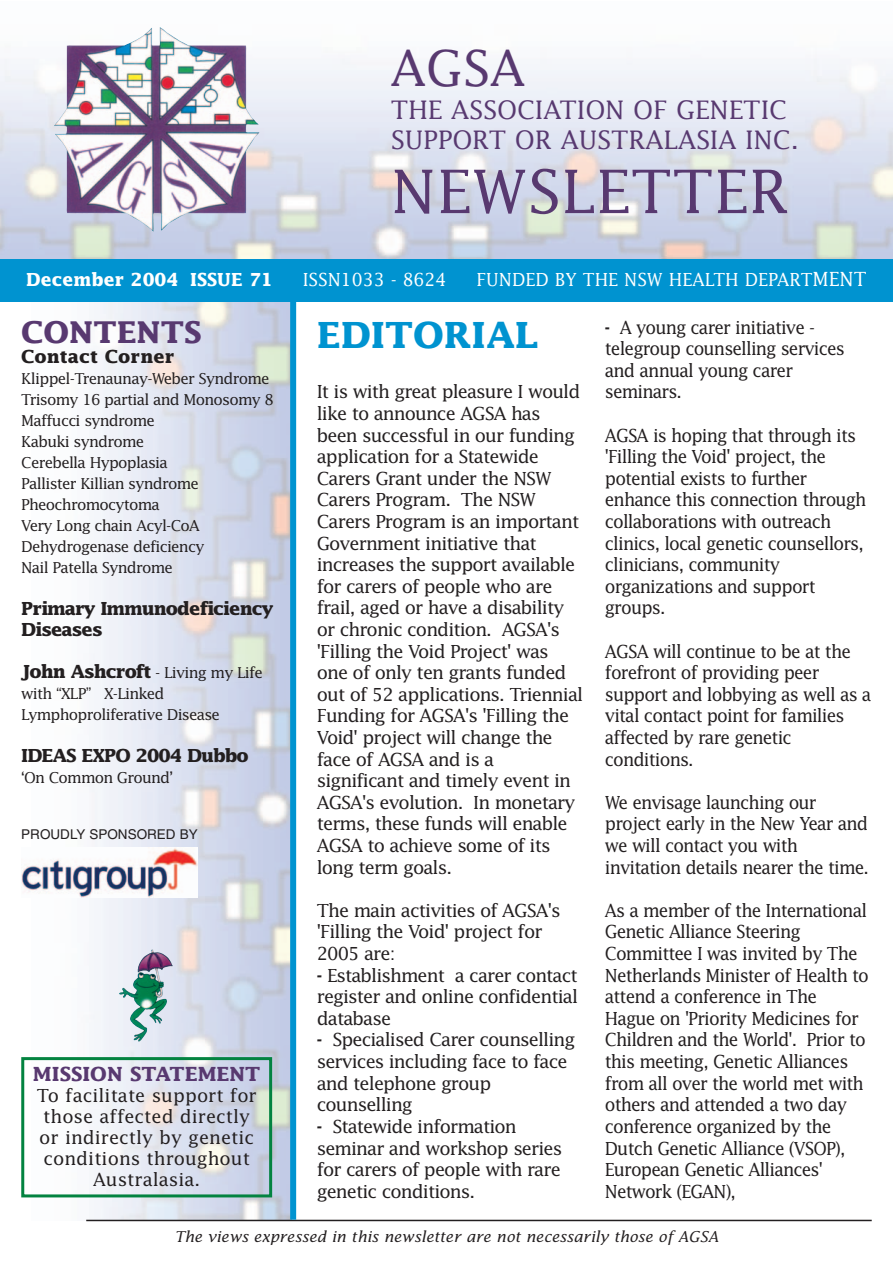
<style>
.page{position:relative;width:893px;height:1263px;background:#fff}
.page>*{position:absolute;margin:0;border:0;box-sizing:border-box;transform-origin:0 0}
.t1{font:60px "Lucida";letter-spacing:.005em;color:#583970}
.t2{font:49.5px "Lucida";color:#583970}
.t3{font:700 36px "Lucida";color:#0093d0}
.t4{font:700 30px "Lucida";color:#583970}
.t5{font:25.5px/30px "Lucida";letter-spacing:-.005em;color:#583970}
.t6{font:700 19.5px "Lucida";color:#583970}
.t7{font:18px/21.6px "Lucida";letter-spacing:-.05em;color:#231f20;scale:.95 1}
.t8{font:18px/21.6px "Lucida";letter-spacing:-.05em;color:#231f20}
.t9{font:18px/21px "Lucida";color:#231f20;text-align:center}
.t10{font:700 18px/21px "Lucida";letter-spacing:-.055em;color:#231f20}
.t11{font:18px "Lucida";color:#fff;scale:.96 1}
.t12{font:700 18px "Lucida";color:#fff;scale:.96 1}
.t13{font:700 18px "Lucida";color:#231f20}
.t14{font:15px/21px "Lucida";letter-spacing:-.05em;color:#231f20}
.t15{font:italic 15px "Lucida";color:#231f20}
.t16{font:13.5px "Helvetica";color:#231f20}
.s1{font-size:19.5px}
.s2{font-weight:700;font-size:18px}
.s3{font-weight:700}
</style>
<div class="page">
<img style="left:32px;top:301px;width:258px;height:919px">
<hr style="left:86px;top:1220px;width:786px;height:1px;background:#231f20">
<div style="left:0;top:259px;width:893px;height:42px;background:#0093d0"></div>
<div style="left:290px;top:259px;width:6px;height:961px;background:#0093d0"></div>
<div style="left:21px;top:1057px;width:251px;height:140px;border:3px solid #038340"></div>
<img style="left:54px;top:27px;width:205px;height:205px">
<img style="left:119px;top:949px;width:54px;height:93px">
<img style="left:21px;top:847px;width:176px;height:50px">
<h2 class="t2" style="left:391px;top:40px;width:136px">AGSA</h2>
<h3 class="t5" style="left:391px;top:95px;width:410px">THE ASSOCIATION OF GENETIC<br>SUPPORT OR AUSTRALASIA INC.</h3>
<h1 class="t1" style="left:391px;top:157px;width:400px">NEWSLETTER</h1>
<p class="t12" style="left:26px;top:269px;width:258px">December 2004 ISSUE 71</p>
<p class="t11" style="left:303px;top:269px;width:151px">ISSN1033 - 8624</p>
<p class="t11" style="left:476px;top:269px;width:408px">FUNDED BY THE NSW HEALTH DEPART<span class="s1">MENT</span></p>
<h3 class="t4" style="left:21px;top:315px;width:182px">CONTENTS</h3>
<p class="t13" style="left:21px;top:346px;width:155px">Contact Corner</p>
<p class="t14" style="left:21px;top:368px;width:254px">Klippel-Trenaunay-Weber Syndrome<br>Trisomy 16 partial and Monosomy 8<br>Maffucci syndrome<br>Kabuki syndrome<br>Cerebella Hypoplasia<br>Pallister Killian syndrome<br>Pheochromocytoma<br>Very Long chain Acyl-CoA<br>Dehydrogenase deficiency<br>Nail Patella Syndrome</p>
<p class="t10" style="left:21px;top:598px;width:254px">Primary Immunodeficiency<br>Diseases</p>
<p class="t14" style="left:21px;top:662px;width:243px"><span class="s2">John Ashcroft</span> - Living my Life with “XLP” X-Linked<br>Lymphoproliferative Disease</p>
<p class="t10" style="left:21px;top:745px;width:229px">IDEAS EXPO 2004 Dubbo</p>
<p class="t14" style="left:21px;top:767px;width:153px">‘On Common Ground’</p>
<p class="t16" style="left:21px;top:829px;width:178px">PROUDLY SPONSORED BY</p>
<p class="t6" style="left:33px;top:1062px;width:229px">MISSION STATEMENT</p>
<p class="t9" style="left:37px;top:1085px;width:222px">To facilitate support for those affected directly or indirectly by genetic conditions throughout<br>Australasia.</p>
<h3 class="t3" style="left:317px;top:314px;width:223px">EDITORIAL</h3>
<p class="t8" style="left:317px;top:381px;width:268px">It is with great pleasure I would like to announce AGSA has been successful in our funding application for a Statewide<br>Carers Grant under the NSW<br>Carers Program. The NSW<br>Carers Program is an important<br>Government initiative that increases the support available for carers of people who are frail, aged or have a disability or chronic condition. AGSA's 'Filling the Void Project' was one of only ten grants funded out of 52 applications. Triennial<br>Funding for AGSA's 'Filling the<br>Void' project will change the face of AGSA and is a significant and timely event in<br>AGSA's evolution. In monetary terms, these funds will enable<br>AGSA to achieve some of its long term goals.</p>
<p class="t8" style="left:317px;top:900px;width:245px">The main activities of AGSA's 'Filling the Void' project for<br>2005 are:</p>
<p class="t8" style="left:317px;top:965px;width:263px;text-align:justify"><span class="s3">-</span> Establishment a carer contact register and online confidential database</p>
<p class="t8" style="left:317px;top:1029px;width:260px"><span class="s3">-</span> Specialised Carer counselling services including face to face and telephone group counselling</p>
<p class="t8" style="left:317px;top:1116px;width:247px"><span class="s3">-</span> Statewide information seminar and workshop series for carers of people with rare genetic conditions.</p>
<p class="t7" style="left:605px;top:317px;width:254px"><span class="s3">-</span> A young carer initiative - telegroup counselling services and annual young carer seminars.</p>
<p class="t7" style="left:605px;top:425px;width:277px">AGSA is hoping that through its 'Filling the Void' project, the potential exists to further enhance this connection through collaborations with outreach clinics, local genetic counsellors, clinicians, community organizations and support groups.</p>
<p class="t7" style="left:605px;top:641px;width:282px">AGSA will continue to be at the forefront of providing peer support and lobbying as well as a vital contact point for families affected by rare genetic conditions.</p>
<p class="t7" style="left:605px;top:792px;width:279px">We envisage launching our project early in the New Year and we will contact you with invitation details nearer the time.</p>
<p class="t7" style="left:605px;top:900px;width:279px">As a member of the International<br>Genetic Alliance Steering<br>Committee I was invited by The<br>Netherlands Minister of Health to attend a conference in The<br>Hague on 'Priority Medicines for<br>Children and the World'. Prior to this meeting, Genetic Alliances from all over the world met with others and attended a two day conference organized by the<br>Dutch Genetic Alliance (VSOP),<br>European Genetic Alliances'<br>Network (EGAN),</p>
<p class="t15" style="left:175px;top:1228px;width:545px">The views expressed in this newsletter are not necessarily those of AGSA</p>
</div>
